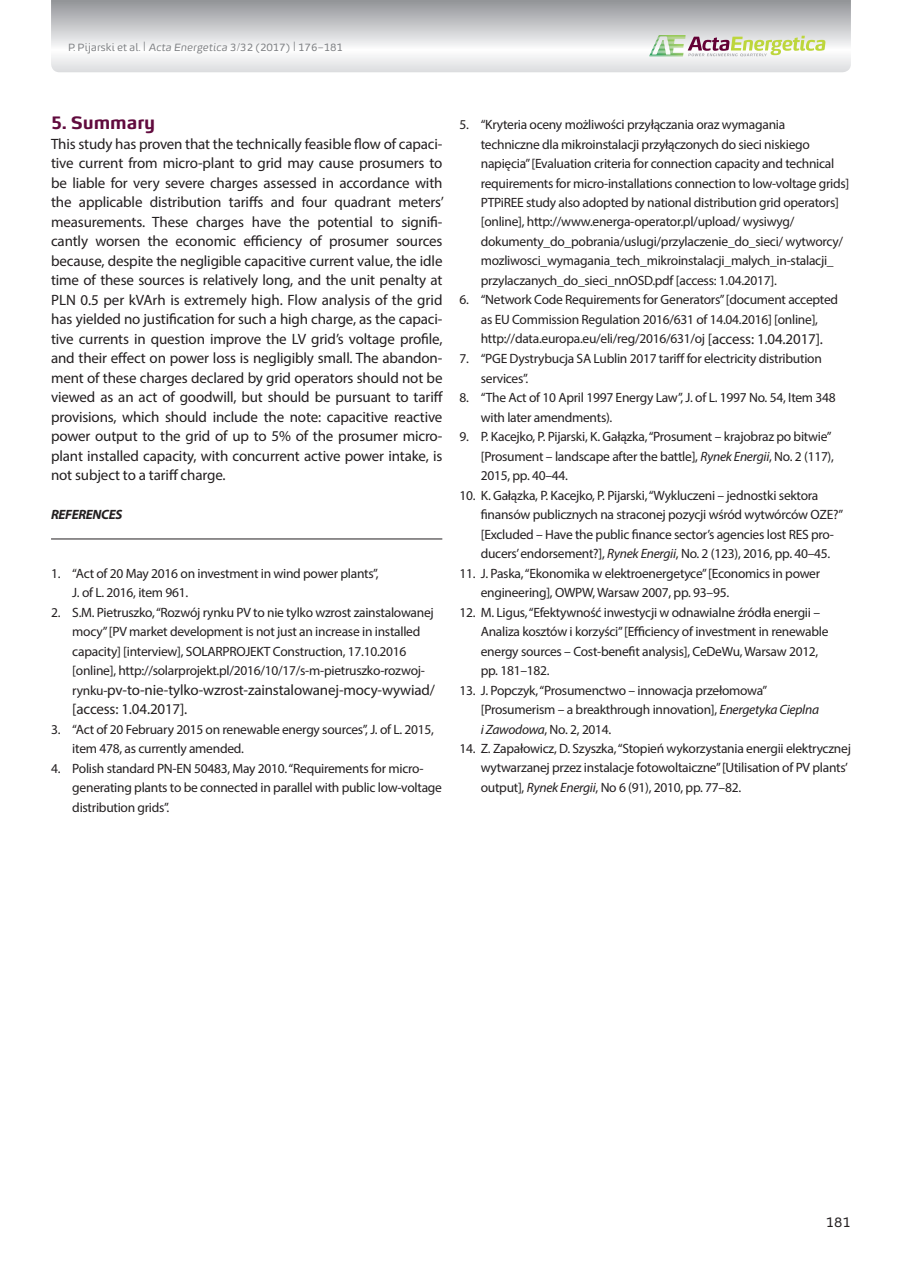
<style>
.page{position:relative;width:902px;height:1263px;background:#fff}
.page>*{position:absolute;margin:0;border:0;box-sizing:border-box;transform-origin:0 0}
.t1{font:700 18px "Energa";letter-spacing:-.01em;color:#610b3e}
.t2{font:15px/19.5px "Myriad Pro";letter-spacing:-.01em;color:#231f20;text-align:justify}
.t3{font:13.5px/19.5px "Myriad Pro";letter-spacing:-.02em;color:#231f20}
.t4{font:italic 700 13.5px "Myriad Pro";letter-spacing:-.025em;color:#231f20}
.t5{font:13.5px "Energa";color:#231f20}
.t6{font:10.5px "Energa";letter-spacing:-.01em;color:#808285}
.s1{font-size:13.5px}
.s2{font-style:italic}
.s3{font-size:15px}
</style>
<div class="page">
<svg style="left:51px;top:0;width:799px;height:72px"></svg>
<svg style="left:649px;top:35px;width:176px;height:21px"></svg>
<hr style="left:51px;top:539px;width:391px;height:1px;background:#231f20">
<p class="t6" style="left:68px;top:41px;width:276px">P. Pijarski et al. <span class="s1">|</span> <span class="s2">Acta Energetica</span> 3/32 (2017) <span class="s1">|</span> 176–181</p>
<h1 class="t1" style="left:51px;top:110px;width:105px">5. Summary</h1>
<p class="t2" style="left:51px;top:134px;width:394px">This study has proven that the technically feasible flow of capaci&shy;tive current from micro-plant to grid may cause prosumers to be liable for very severe charges assessed in accordance with the applicable distribution tariffs and four quadrant meters’ measurements. These charges have the potential to signifi&shy;cantly worsen the economic efficiency of prosumer sources because, despite the negligible capacitive current value, the idle time of these sources is relatively long, and the unit penalty at PLN 0.5 per kVArh is extremely high. Flow analysis of the grid has yielded no justification for such a high charge, as the capaci&shy;tive currents in question improve the LV grid’s voltage profile, and their effect on power loss is negligibly small. The abandon&shy;ment of these charges declared by grid operators should not be viewed as an act of goodwill, but should be pursuant to tariff provisions, which should include the note: capacitive reactive power output to the grid of up to 5% of the prosumer micro&shy;plant installed capacity, with concurrent active power intake, is not subject to a tariff charge.</p>
<p class="t4" style="left:51px;top:506px;width:73px">REFERENCES</p>
<p class="t3" style="left:72px;top:563px;width:307px;text-indent:-21px">1. “Act of 20 May 2016 on investment in wind power plants”,<br>J. of L. 2016, item 961.</p>
<p class="t3" style="left:72px;top:602px;width:363px;text-indent:-21px">2. S.M. Pietruszko, “Rozwój rynku PV to nie tylko wzrost zainstalowanej mocy” [PV market development is not just an increase in installed capacity] [interview], SOLARPROJEKT Construction, 17.10.2016 [online], http://solarprojekt.pl/2016/10/17/s-m-pietruszko-rozwoj-</p>
<p class="t2" style="left:72px;top:680px;width:364px"><span class="s1">rynku-</span>pv-to-nie-tylko-wzrost-zainstalowanej-mocy-wywiad/ [access: 1.04.2017].</p>
<p class="t3" style="left:72px;top:719px;width:363px;text-indent:-21px">3. “Act of 20 February 2015 on renewable energy sources”, J. of L. 2015, item 478, as currently amended.</p>
<p class="t3" style="left:72px;top:758px;width:371px;text-indent:-21px">4. Polish standard PN-EN 50483, May 2010. “Requirements for micro&shy;generating plants to be connected in parallel with public low-voltage distribution grids”.</p>
<p class="t3" style="left:480px;top:115px;width:370px;text-indent:-21px">5. “Kryteria oceny możliwości przyłączania oraz wymagania<br>techniczne dla mikroinstalacji przyłączonych do sieci niskiego napięcia” [Evaluation criteria for connection capacity and technical requirements for micro-installations connection to low-voltage grids] PTPiREE study also adopted by national distribution grid operators] [online], http://www.energa-operator.pl/upload/ wysiwyg/ dokumenty_do_pobrania/uslugi/przylaczenie_do_sieci/ wytworcy/ mozliwosci_wymagania_tech_mikroinstalacji_malych_in-stalacji_ przylaczanych_do_sieci_nnOSD.pdf [access: 1.04.2017].</p>
<p class="t3" style="left:459px;top:290px;width:380px;text-align:center">6. “Network Code Requirements for Generators” [document accepted as EU Commission Regulation 2016/631 of 14.04.2016] [online], http://data.europa.eu/eli/reg/2016/631/oj <span class="s3">[access: 1.04.2017].</span></p>
<p class="t3" style="left:480px;top:349px;width:342px;text-indent:-21px">7. “PGE Dystrybucja SA Lublin 2017 tariff for electricity distribution services”.</p>
<p class="t3" style="left:480px;top:388px;width:356px;text-indent:-21px">8. “The Act of 10 April 1997 Energy Law”, J. of L. 1997 No. 54, Item 348 with later amendments).</p>
<p class="t3" style="left:480px;top:427px;width:355px;text-indent:-21px">9. P. Kacejko, P. Pijarski, K. Gałązka, “Prosument – krajobraz po bitwie” [Prosument – landscape after the battle], <span class="s2">Rynek Energii</span>, No. 2 (117),<br>2015, pp. 40–44.</p>
<p class="t3" style="left:480px;top:485px;width:364px;text-indent:-21px">10. K. Gałązka, P. Kacejko, P. Pijarski, “Wykluczeni – jednostki sektora finansów publicznych na straconej pozycji wśród wytwórców OZE?” [Excluded – Have the public finance sector’s agencies lost RES pro&shy;ducers’ endorsement?], <span class="s2">Rynek Energii</span>, No. 2 (123), 2016, pp. 40–45.</p>
<p class="t3" style="left:480px;top:563px;width:341px;text-indent:-21px">11. J. Paska, “Ekonomika w elektroenergetyce” [Economics in power engineering], OWPW, Warsaw 2007, pp. 93–95.</p>
<p class="t3" style="left:480px;top:602px;width:349px;text-indent:-21px">12. M. Ligus, “Efektywność inwestycji w odnawialne źródła energii – Analiza kosztów i korzyści” [Efficiency of investment in renewable energy sources – Cost-benefit analysis], CeDeWu, Warsaw 2012, pp. 181–182.</p>
<p class="t3" style="left:480px;top:680px;width:340px;text-indent:-21px">13. J. Popczyk, “Prosumenctwo – innowacja przełomowa” [Prosumerism – a breakthrough innovation], <span class="s2">Energetyka Cieplna i Zawodowa</span>, No. 2, 2014.</p>
<p class="t3" style="left:480px;top:738px;width:371px;text-indent:-21px">14. Z. Zapałowicz, D. Szyszka, “Stopień wykorzystania energii elektrycznej wytwarzanej przez instalacje fotowoltaiczne” [Utilisation of PV plants’ output], <span class="s2">Rynek Energii</span>, No 6 (91), 2010, pp. 77–82.</p>
<p class="t5" style="left:825px;top:1213px;width:26px">181</p>
</div>
